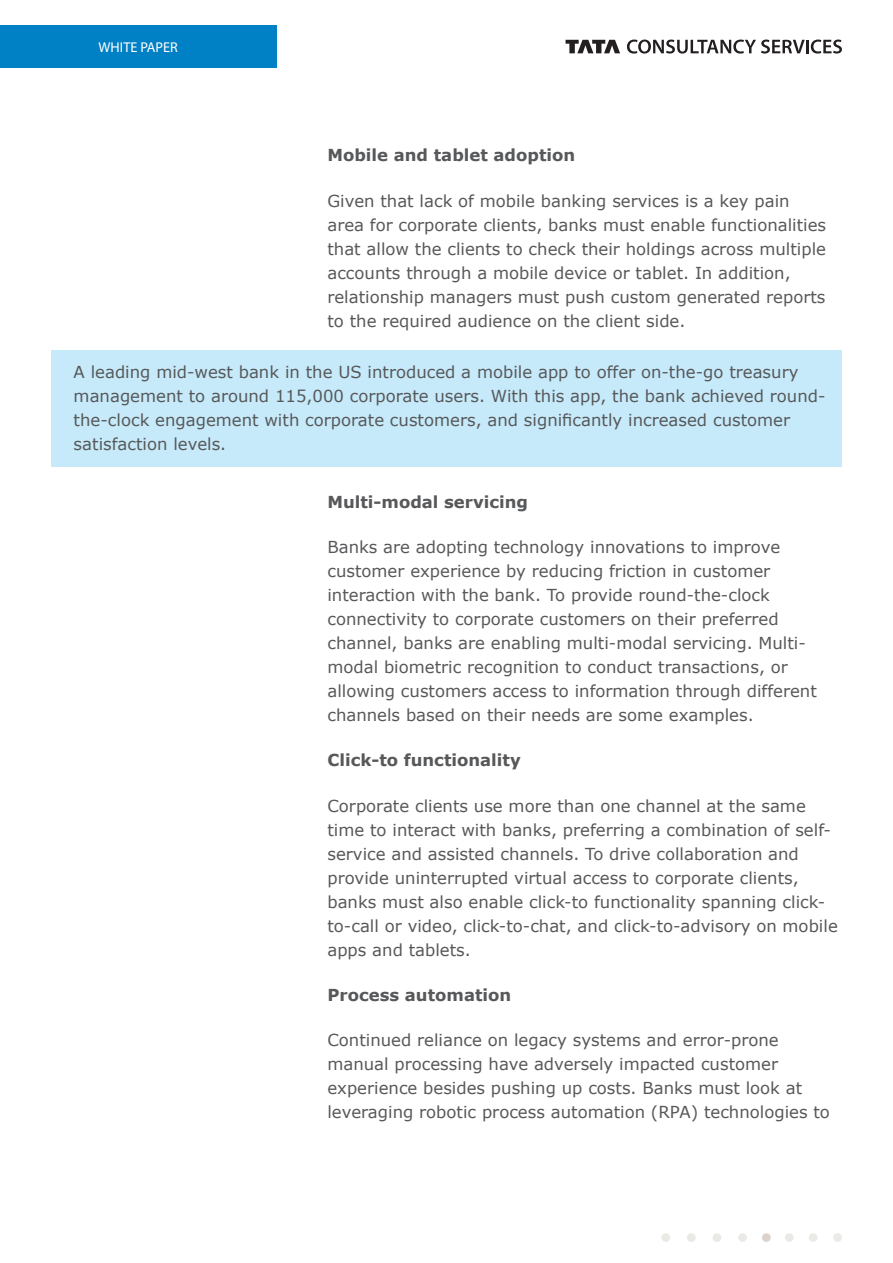
<style>
.page{position:relative;width:893px;height:1263px;background:#fff}
.page>*{position:absolute;margin:0;border:0;box-sizing:border-box;transform-origin:0 0}
.Para_Body{font:16.5px/24px "Verdana";color:#57585a}
.Callout{font:16.5px/24px "Verdana";color:#57585a}
.Para_Body-2{font:700 16.5px "Verdana";color:#57585a}
.t1{font:14.25px "Myriad Pro";color:#fff}
</style>
<div class="page">
<svg style="left:566px;top:40px;width:54px;height:13px"></svg>
<svg style="left:627px;top:40px;width:215px;height:14px"></svg>
<div style="left:0;top:26px;width:276px;height:42px;background:#0080c5"></div>
<div style="left:51px;top:350px;width:791px;height:117px;background:#c6eafa"></div>
<div style="left:713px;top:1233px;width:8px;height:9px;background:#eaeae5;border-radius:50%"></div>
<div style="left:687px;top:1233px;width:9px;height:9px;background:#eaeae5;border-radius:50%"></div>
<div style="left:661px;top:1233px;width:9px;height:9px;background:#eaeae5;border-radius:50%"></div>
<div style="left:738px;top:1233px;width:9px;height:9px;background:#eceae6;border-radius:50%"></div>
<div style="left:762px;top:1233px;width:9px;height:9px;background:#dbd3cb;border-radius:50%"></div>
<div style="left:785px;top:1233px;width:9px;height:9px;background:#eceae6;border-radius:50%"></div>
<div style="left:809px;top:1233px;width:8px;height:9px;background:#eceae6;border-radius:50%"></div>
<div style="left:833px;top:1233px;width:9px;height:9px;background:#eceae6;border-radius:50%"></div>
<p class="t1" style="left:99px;top:39px;width:81px">WHITE PAPER</p>
<p class="Para_Body-2" style="left:327px;top:144px;width:249px">Mobile and tablet adoption</p>
<p class="Para_Body" style="left:327px;top:189px;width:500px">Given that lack of mobile banking services is a key pain area for corporate clients, banks must enable functionalities that allow the clients to check their holdings across multiple accounts through a mobile device or tablet. In addition, relationship managers must push custom generated reports to the required audience on the client side.</p>
<p class="Callout" style="left:74px;top:360px;width:753px">A leading mid-west bank in the US introduced a mobile app to offer on-the-go treasury management to around 115,000 corporate users. With this app, the bank achieved round&shy;the-clock engagement with corporate customers, and significantly increased customer satisfaction levels.</p>
<p class="Para_Body-2" style="left:327px;top:490px;width:202px">Multi-modal servicing</p>
<p class="Para_Body" style="left:327px;top:535px;width:491px">Banks are adopting technology innovations to improve customer experience by reducing friction in customer interaction with the bank. To provide round-the-clock connectivity to corporate customers on their preferred channel, banks are enabling multi-modal servicing. Multi&shy;modal biometric recognition to conduct transactions, or allowing customers access to information through different channels based on their needs are some examples.</p>
<p class="Para_Body-2" style="left:327px;top:749px;width:195px">Click-to functionality</p>
<p class="Para_Body" style="left:327px;top:793px;width:512px">Corporate clients use more than one channel at the same time to interact with banks, preferring a combination of self&shy;service and assisted channels. To drive collaboration and provide uninterrupted virtual access to corporate clients, banks must also enable click-to functionality spanning click&shy;to-call or video, click-to-chat, and click-to-advisory on mobile apps and tablets.</p>
<p class="Para_Body-2" style="left:327px;top:983px;width:185px">Process automation</p>
<p class="Para_Body" style="left:327px;top:1028px;width:504px">Continued reliance on legacy systems and error-prone manual processing have adversely impacted customer experience besides pushing up costs. Banks must look at leveraging robotic process automation (RPA) technologies to</p>
</div>
